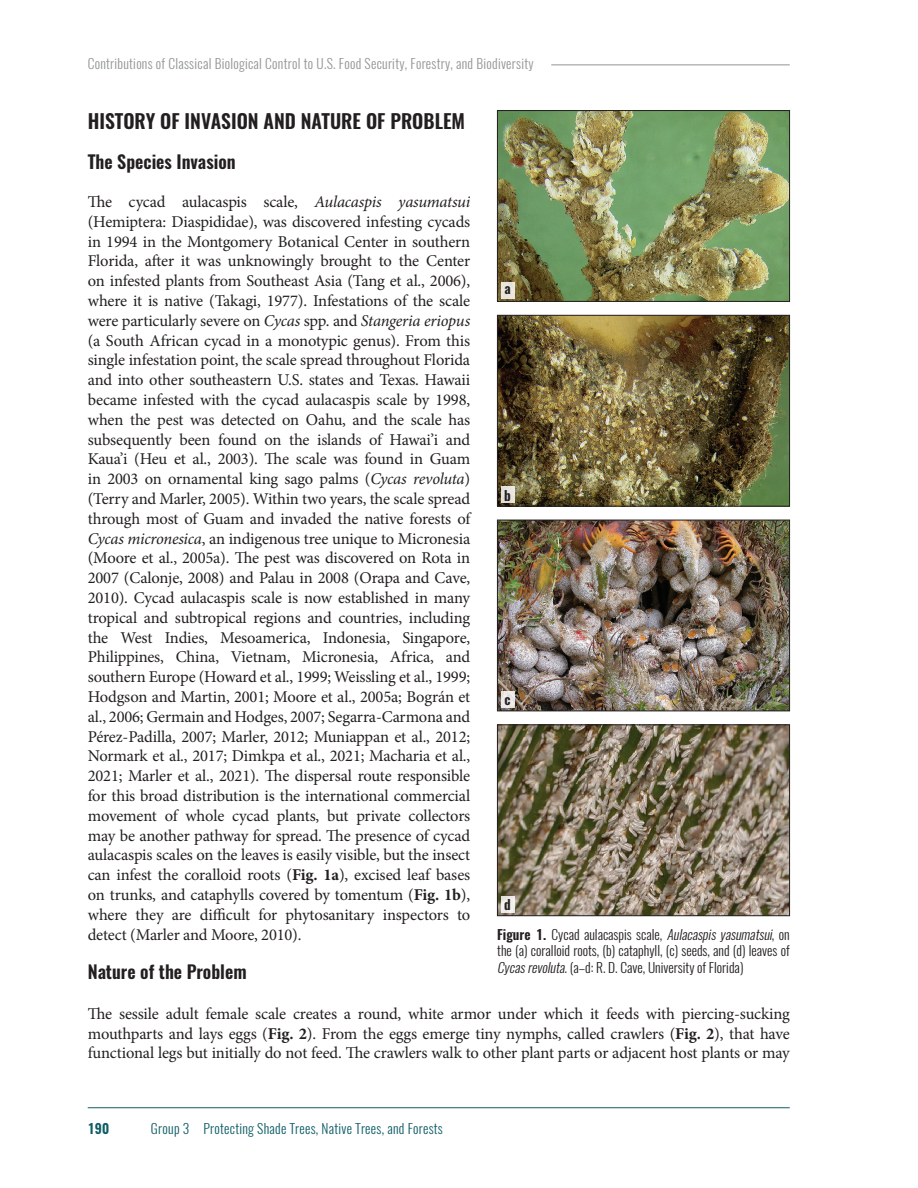
<style>
.page{position:relative;width:918px;height:1188px;background:#fff}
.page>*{position:absolute;margin:0;border:0;box-sizing:border-box;transform-origin:0 0}
.Header_1{font:600 19.5px "Oswald";color:#231f20}
.Header_2{font:600 18px "Oswald";color:#231f20}
.Paragraph_First{font:16.5px/19.8px "Minion Pro";letter-spacing:-.015em;color:#231f20;text-align:justify}
.t1{font:300 13.5px/16.2px "Oswald";color:#231f20;text-align:justify}
.t2{font:300 13.5px "Oswald";letter-spacing:.02em;color:#929496}
.t3{font:300 13.5px "Oswald";letter-spacing:.02em;color:#0e5d65}
.t4{font:600 13.5px "Oswald";color:#231f20}
.t5{font:600 13.5px "Oswald";color:#0e5d65}
.s1{font-style:italic}
.s2{font-weight:700}
.s3{font-weight:600}
</style>
<div class="page">
<hr style="left:551px;top:64px;width:239px;height:1px;background:#929496">
<hr style="left:88px;top:1107px;width:702px;height:1px;background:#0e5d65">
<img style="left:499px;top:112px;width:289px;height:188px">
<div style="left:497px;top:110px;width:293px;height:192px;border:1px solid #231f20"></div>
<div style="left:501px;top:282px;width:13px;height:16px;background:#e8e6de"></div>
<img style="left:499px;top:317px;width:289px;height:187px">
<div style="left:497px;top:315px;width:293px;height:191px;border:1px solid #231f20"></div>
<div style="left:501px;top:487px;width:13px;height:16px;background:#e4e1dc"></div>
<img style="left:499px;top:522px;width:289px;height:187px">
<div style="left:497px;top:520px;width:293px;height:191px;border:1px solid #231f20"></div>
<svg style="left:501px;top:691px;width:13px;height:17px"></svg>
<img style="left:499px;top:727px;width:289px;height:187px">
<div style="left:497px;top:725px;width:293px;height:191px;border:1px solid #231f20"></div>
<div style="left:501px;top:896px;width:13px;height:17px;background:#f0eeeb"></div>
<p class="t2" style="left:88px;top:54px;width:447px">Contributions of Classical Biological Control to U.S. Food Security, Forestry, and Biodiversity</p>
<h2 class="Header_1" style="left:88px;top:108px;width:379px">HISTORY OF INVASION AND NATURE OF PROBLEM</h2>
<h3 class="Header_2" style="left:88px;top:149px;width:149px">The Species Invasion</h3>
<p class="Paragraph_First" style="left:88px;top:192px;width:384px">The cycad aulacaspis scale, <span class="s1">Aulacaspis yasumatsui </span>(Hemiptera: Diaspididae), was discovered infesting cycads in 1994 in the Montgomery Botanical Center in southern Florida, after it was unknowingly brought to the Center on infested plants from Southeast Asia (Tang et al., 2006), where it is native (Takagi, 1977). Infestations of the scale were particularly severe on <span class="s1">Cycas</span> spp. and <span class="s1">Stangeria eriopus </span>(a South African cycad in a monotypic genus). From this single infestation point, the scale spread throughout Florida and into other southeastern U.S. states and Texas. Hawaii became infested with the cycad aulacaspis scale by 1998, when the pest was detected on Oahu, and the scale has subsequently been found on the islands of Hawai’i and Kaua’i (Heu et al., 2003). The scale was found in Guam in 2003 on ornamental king sago palms (<span class="s1">Cycas revoluta</span>) (Terry and Marler, 2005). Within two years, the scale spread through most of Guam and invaded the native forests of <span class="s1">Cycas micronesica</span>, an indigenous tree unique to Micronesia (Moore et al., 2005a). The pest was discovered on Rota in 2007 (Calonje, 2008) and Palau in 2008 (Orapa and Cave, 2010). Cycad aulacaspis scale is now established in many tropical and subtropical regions and countries, including the West Indies, Mesoamerica, Indonesia, Singapore, Philippines, China, Vietnam, Micronesia, Africa, and southern Europe (Howard et al., 1999; Weissling et al., 1999; Hodgson and Martin, 2001; Moore et al., 2005a; Bográn et al., 2006; Germain and Hodges, 2007; Segarra-Carmona and Pérez-Padilla, 2007; Marler, 2012; Muniappan et al., 2012; Normark et al., 2017; Dimkpa et al., 2021; Macharia et al., 2021; Marler et al., 2021). The dispersal route responsible for this broad distribution is the international commercial movement of whole cycad plants, but private collectors may be another pathway for spread. The presence of cycad aulacaspis scales on the leaves is easily visible, but the insect can infest the coralloid roots (<span class="s2">Fig. 1a</span>), excised leaf bases on trunks, and cataphylls covered by tomentum (<span class="s2">Fig. 1b</span>), where they are difficult for phytosanitary inspectors to detect (Marler and Moore, 2010).</p>
<h3 class="Header_2" style="left:88px;top:959px;width:160px">Nature of the Problem</h3>
<p class="Paragraph_First" style="left:88px;top:1004px;width:704px">The sessile adult female scale creates a round, white armor under which it feeds with piercing-sucking mouthparts and lays eggs (<span class="s2">Fig. 2</span>). From the eggs emerge tiny nymphs, called crawlers (<span class="s2">Fig. 2</span>), that have functional legs but initially do not feed. The crawlers walk to other plant parts or adjacent host plants or may</p>
<p class="t4" style="left:504px;top:280px;width:8px">a</p>
<p class="t4" style="left:504px;top:486px;width:8px">b</p>
<p class="t4" style="left:504px;top:690px;width:8px">c</p>
<p class="t4" style="left:504px;top:895px;width:8px">d</p>
<p class="t1" style="left:497px;top:927px;width:294px"><span class="s3">Figure 1.</span> Cycad aulacaspis scale, <span class="s1">Aulacaspis yasumatsui</span>, on the (a) coralloid roots, (b) cataphyll, (c) seeds, and (d) leaves of <span class="s1">Cycasrevoluta.</span>(a–d: R. D. Cave, University of Florida)</p>
<p class="t5" style="left:88px;top:1119px;width:23px">190</p>
<p class="t3" style="left:151px;top:1120px;width:293px">Group 3 Protecting Shade Trees, Native Trees, and Forests</p>
</div>
